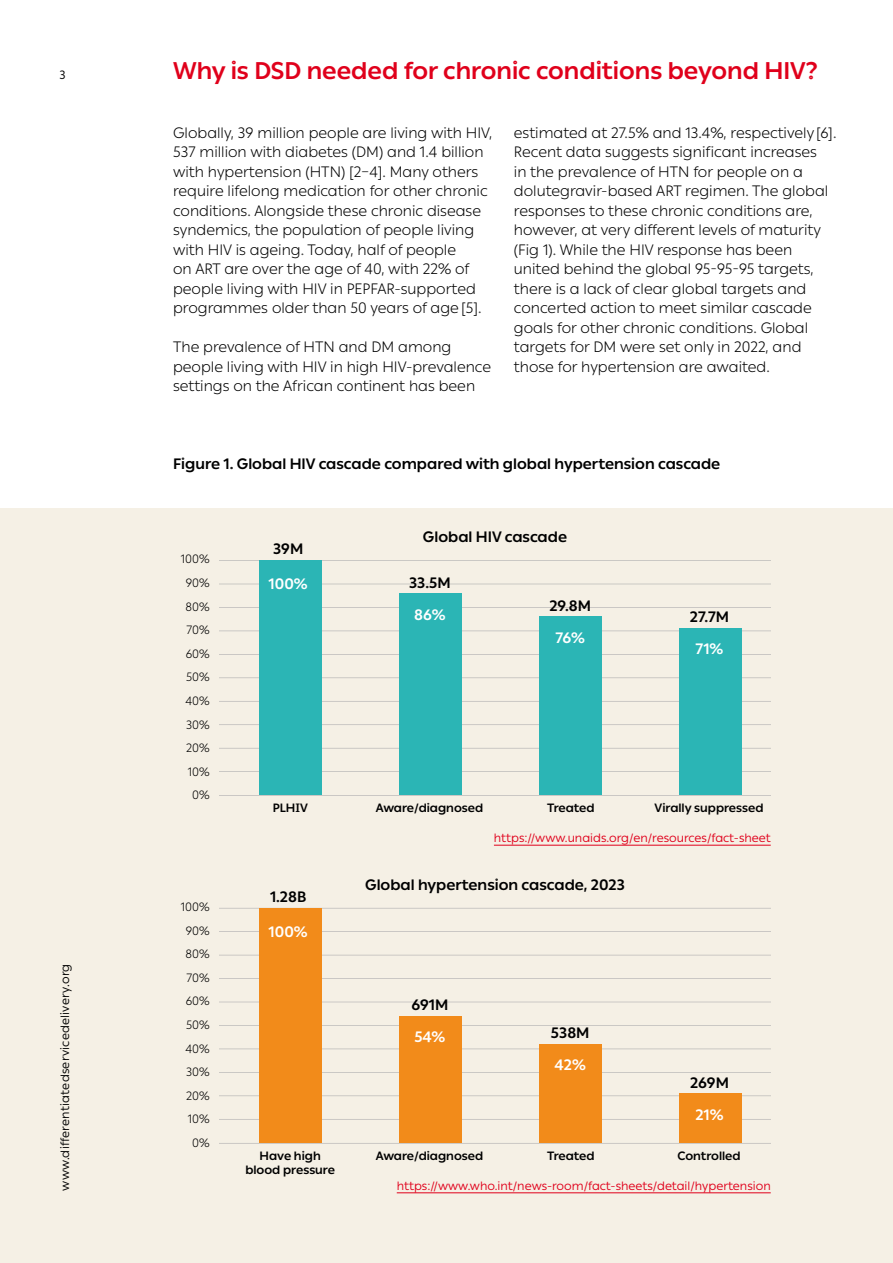
<style>
.page{position:relative;width:893px;height:1263px;background:#fff}
.page>*{position:absolute;margin:0;border:0;box-sizing:border-box;transform-origin:0 0}
.t1{font:700 24px "IAS Ribbon Sans";color:#e0001b}
.t2{font:300 15px/19.5px "IAS Ribbon Sans";color:#000}
.t3{font:700 15px "IAS Ribbon Sans";color:#000}
.t4{font:700 15px "IAS Ribbon Sans";color:#fff}
.t5{font:12px "IAS Ribbon Sans";color:#e0001b}
.t6{font:700 12px/13.5px "IAS Ribbon Sans";color:#000;text-align:center}
.t7{font:300 12px/23.5px "IAS Ribbon Sans";color:#000;text-align:right}
.t8{font:12px "IAS Ribbon Sans";letter-spacing:.02em;color:#000}
</style>
<div class="page">
<div style="left:0;top:508px;width:893px;height:755px;background:#f5f0e5"></div>
<hr style="left:219px;top:1119px;width:552px;height:1px;background:#b3b2b2">
<hr style="left:219px;top:1095px;width:552px;height:1px;background:#b3b2b2">
<hr style="left:219px;top:1072px;width:552px;height:1px;background:#b3b2b2">
<hr style="left:219px;top:1049px;width:552px;height:1px;background:#b3b2b2">
<hr style="left:219px;top:1025px;width:552px;height:1px;background:#b3b2b2">
<hr style="left:219px;top:1002px;width:552px;height:1px;background:#b3b2b2">
<hr style="left:219px;top:978px;width:552px;height:1px;background:#b3b2b2">
<hr style="left:219px;top:955px;width:552px;height:1px;background:#b3b2b2">
<hr style="left:219px;top:931px;width:552px;height:1px;background:#b3b2b2">
<hr style="left:219px;top:908px;width:552px;height:1px;background:#b3b2b2">
<hr style="left:219px;top:1143px;width:552px;height:1px;background:#b3b2b2">
<div style="left:679px;top:1093px;width:63px;height:50px;background:#f28b1a"></div>
<div style="left:539px;top:1044px;width:63px;height:99px;background:#f28b1a"></div>
<div style="left:399px;top:1016px;width:63px;height:127px;background:#f28b1a"></div>
<div style="left:259px;top:908px;width:63px;height:235px;background:#f28b1a"></div>
<hr style="left:219px;top:771px;width:552px;height:1px;background:#b3b2b2">
<hr style="left:219px;top:748px;width:552px;height:1px;background:#b3b2b2">
<hr style="left:219px;top:724px;width:552px;height:1px;background:#b3b2b2">
<hr style="left:219px;top:701px;width:552px;height:1px;background:#b3b2b2">
<hr style="left:219px;top:677px;width:552px;height:1px;background:#b3b2b2">
<hr style="left:219px;top:654px;width:552px;height:1px;background:#b3b2b2">
<hr style="left:219px;top:631px;width:552px;height:1px;background:#b3b2b2">
<hr style="left:219px;top:607px;width:552px;height:1px;background:#b3b2b2">
<hr style="left:219px;top:584px;width:552px;height:1px;background:#b3b2b2">
<hr style="left:219px;top:560px;width:552px;height:1px;background:#b3b2b2">
<hr style="left:219px;top:795px;width:552px;height:1px;background:#b3b2b2">
<div style="left:679px;top:628px;width:63px;height:167px;background:#2bb5b5"></div>
<div style="left:539px;top:617px;width:63px;height:178px;background:#2bb5b5"></div>
<div style="left:399px;top:593px;width:63px;height:202px;background:#2bb5b5"></div>
<div style="left:259px;top:560px;width:63px;height:235px;background:#2bb5b5"></div>
<hr style="left:494px;top:845px;width:277px;height:1px;background:#e0001b">
<hr style="left:397px;top:1192px;width:374px;height:1px;background:#e0001b">
<p class="t8" style="left:60px;top:66px;width:8px">3</p>
<p class="t8" style="left:56px;top:1191px;width:228px;rotate:-90deg">www.differentiatedservicedelivery.org</p>
<h1 class="t1" style="left:173px;top:52px;width:646px">Why is DSD needed for chronic conditions beyond HIV?</h1>
<p class="t2" style="left:173px;top:122px;width:321px">Globally, 39 million people are living with HIV, 537 million with diabetes (DM) and 1.4 billion with hypertension (HTN) [2–4]. Many others require lifelong medication for other chronic conditions. Alongside these chronic disease syndemics, the population of people living with HIV is ageing. Today, half of people<br>on ART are over the age of 40, with 22% of people living with HIV in PEPFAR-supported programmes older than 50 years of age [5].</p>
<p class="t2" style="left:173px;top:336px;width:320px">The prevalence of HTN and DM among people living with HIV in high HIV-prevalence settings on the African continent has been</p>
<p class="t2" style="left:514px;top:122px;width:324px">estimated at 27.5% and 13.4%, respectively [6].<br>Recent data suggests significant increases<br>in the prevalence of HTN for people on a dolutegravir-based ART regimen. The global responses to these chronic conditions are, however, at very different levels of maturity (Fig 1). While the HIV response has been united behind the global 95-95-95 targets, there is a lack of clear global targets and concerted action to meet similar cascade goals for other chronic conditions. Global targets for DM were set only in 2022, and those for hypertension are awaited.</p>
<p class="t3" style="left:173px;top:452px;width:549px">Figure 1. Global HIV cascade compared with global hypertension cascade</p>
<p class="t7" style="left:181px;top:547px;width:30px">100%<br>90%<br>80%<br>70%<br>60%<br>50%<br>40%<br>30%<br>20%<br>10%<br>0%</p>
<p class="t7" style="left:181px;top:894px;width:30px">100%<br>90%<br>80%<br>70%<br>60%<br>50%<br>40%<br>30%<br>20%<br>10%<br>0%</p>
<p class="t3" style="left:273px;top:537px;width:32px">39M</p>
<p class="t4" style="left:269px;top:572px;width:41px">100%</p>
<p class="t3" style="left:423px;top:526px;width:146px">Global HIV cascade</p>
<p class="t3" style="left:409px;top:571px;width:43px">33.5M</p>
<p class="t4" style="left:414px;top:603px;width:33px">86%</p>
<p class="t3" style="left:549px;top:594px;width:43px">29.8M</p>
<p class="t4" style="left:556px;top:626px;width:31px">76%</p>
<p class="t3" style="left:690px;top:606px;width:41px">27.7M</p>
<p class="t4" style="left:696px;top:637px;width:29px">71%</p>
<p class="t6" style="left:273px;top:801px;width:37px">PLHIV</p>
<p class="t6" style="left:376px;top:801px;width:109px">Aware/diagnosed</p>
<p class="t6" style="left:547px;top:801px;width:49px">Treated</p>
<p class="t6" style="left:655px;top:801px;width:111px">Virally suppressed</p>
<p class="t5" style="left:494px;top:829px;width:278px">https://www.unaids.org/en/resources/fact-sheet</p>
<p class="t3" style="left:270px;top:885px;width:38px">1.28B</p>
<p class="t4" style="left:269px;top:920px;width:41px">100%</p>
<p class="t3" style="left:365px;top:873px;width:261px">Global hypertension cascade, 2023</p>
<p class="t3" style="left:411px;top:994px;width:38px">691M</p>
<p class="t4" style="left:414px;top:1025px;width:33px">54%</p>
<p class="t3" style="left:551px;top:1021px;width:40px">538M</p>
<p class="t4" style="left:555px;top:1053px;width:33px">42%</p>
<p class="t3" style="left:690px;top:1071px;width:40px">269M</p>
<p class="t4" style="left:695px;top:1103px;width:30px">21%</p>
<p class="t6" style="left:245px;top:1148px;width:91px">Have high blood pressure</p>
<p class="t6" style="left:376px;top:1148px;width:109px">Aware/diagnosed</p>
<p class="t6" style="left:547px;top:1148px;width:49px">Treated</p>
<p class="t6" style="left:677px;top:1148px;width:65px">Controlled</p>
<p class="t5" style="left:397px;top:1176px;width:375px">https://www.who.int/news-room/fact-sheets/detail/hypertension</p>
</div>
